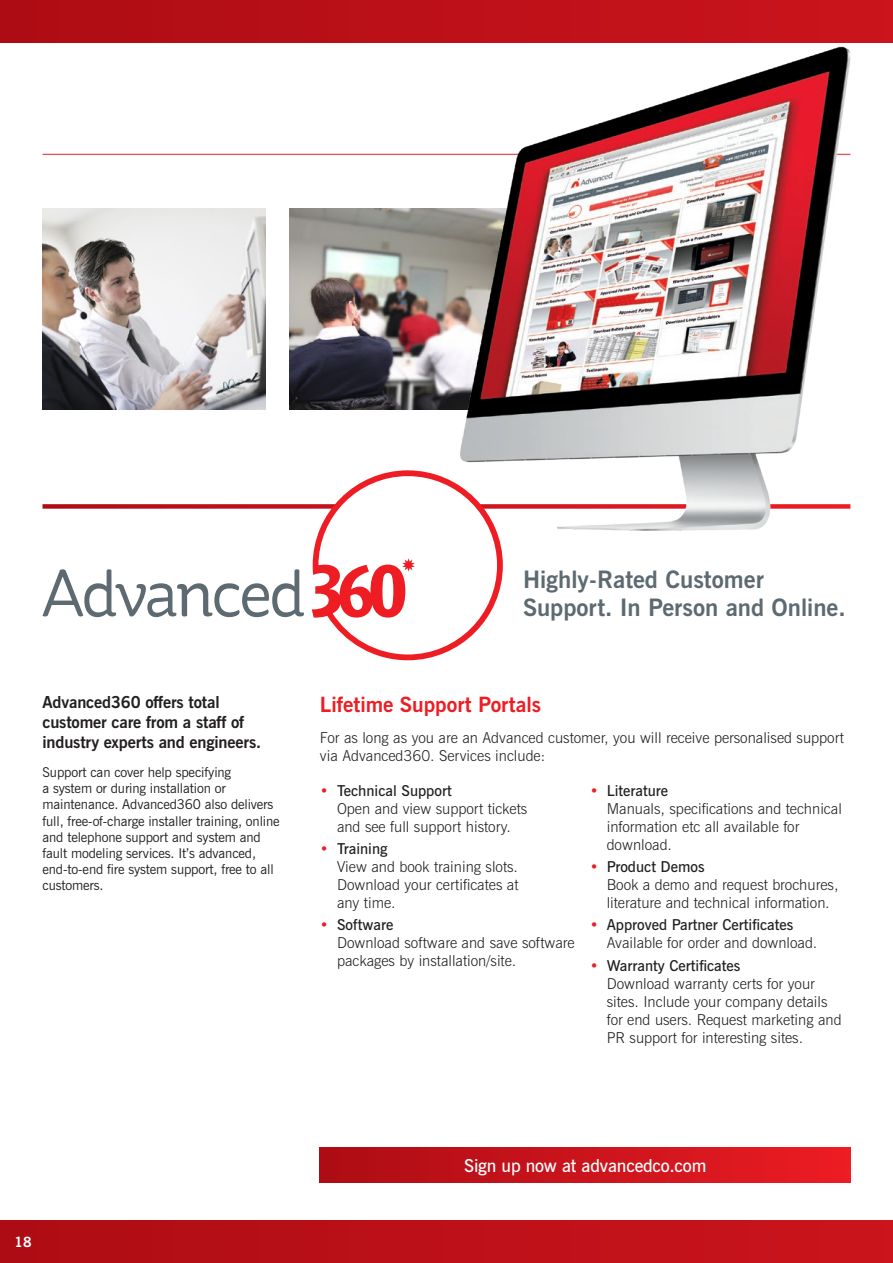
<style>
.page{position:relative;width:893px;height:1263px;background:#fff}
.page>*{position:absolute;margin:0;border:0;box-sizing:border-box;transform-origin:0 0}
.t1{font:700 24px/28.5px "News Gothic BT";color:#5d6a71}
.t2{font:700 21px "News Gothic BT";color:#ee1d23}
.t3{font:600 17.85px "News Gothic BT";letter-spacing:-.01em;color:#fff}
.t4{font:700 16.5px/19.8px "News Gothic BT";letter-spacing:-.01em;color:#231f20}
.t5{font:300 15px/18px "News Gothic BT";color:#231f20}
.t6{font:700 14.1px "News Gothic BT";color:#fff}
.t7{font:13.5px/16.2px "News Gothic BT";letter-spacing:-.01em;color:#231f20}
.s1{font-weight:600;color:#ee1d23}
.s2{font-weight:600}
</style>
<div class="page">
<div style="left:0;top:1220px;width:893px;height:43px;background:linear-gradient(to right,#ae0c14,#cb141c)"></div>
<div style="left:0;top:0;width:893px;height:42px;background:linear-gradient(to right,#ae0c14,#cb141c)"></div>
<img style="left:43px;top:208px;width:223px;height:201px">
<img style="left:290px;top:208px;width:156px;height:201px">
<hr style="left:43px;top:154px;width:807px;height:1px;background:#ee1d23">
<div style="left:43px;top:504px;width:807px;height:5px;background:#b70f17"></div>
<div style="left:320px;top:1148px;width:530px;height:35px;background:linear-gradient(to right,#ac0c14,#eb1c23)"></div>
<svg style="left:43px;top:569px;width:261px;height:48px"></svg>
<svg style="left:312px;top:470px;width:191px;height:190px"></svg>
<img style="left:446px;top:38px;width:413px;height:510px">
<p class="t4" style="left:43px;top:692px;width:220px">Advanced360 offers total customer care from a staff of industry experts and engineers.</p>
<p class="t7" style="left:43px;top:764px;width:239px">Support can cover help specifying<br>a system or during installation or maintenance. Advanced360 also delivers full, free-of-charge installer training, online and telephone support and system and fault modeling services. It’s advanced, end-to-end fire system support, free to all customers.</p>
<p class="t1" style="left:523px;top:564px;width:324px">Highly-Rated Customer<br>Support. In Person and Online.</p>
<p class="t2" style="left:320px;top:692px;width:223px">Lifetime Support Portals</p>
<p class="t5" style="left:320px;top:728px;width:526px">For as long as you are an Advanced customer, you will receive personalised support via Advanced360. Services include:</p>
<p class="t5" style="left:337px;top:781px;width:192px;text-indent:-17px"><span class="s1">•</span> <span class="s2">Technical Support<br></span>Open and view support tickets and see full support history.</p>
<p class="t5" style="left:337px;top:840px;width:183px;text-indent:-17px"><span class="s1">•</span> <span class="s2">Training<br></span>View and book training slots.<br>Download your certificates at any time.</p>
<p class="t5" style="left:337px;top:916px;width:239px;text-indent:-17px"><span class="s1">•</span> <span class="s2">Software<br></span>Download software and save software packages by installation/site.</p>
<p class="t5" style="left:607px;top:781px;width:237px;text-indent:-17px"><span class="s1">•</span> <span class="s2">Literature<br></span>Manuals, specifications and technical information etc all available for download.</p>
<p class="t5" style="left:607px;top:858px;width:233px;text-indent:-17px"><span class="s1">•</span> <span class="s2">Product Demos<br></span>Book a demo and request brochures, literature and technical information.</p>
<p class="t5" style="left:607px;top:916px;width:212px;text-indent:-17px"><span class="s1">•</span> <span class="s2">Approved Partner Certificates<br></span>Available for order and download.</p>
<p class="t5" style="left:607px;top:956px;width:236px;text-indent:-17px"><span class="s1">•</span> <span class="s2">Warranty Certificates<br></span>Download warranty certs for your sites. Include your company details for end users. Request marketing and PR support for interesting sites.</p>
<p class="t6" style="left:15px;top:1233px;width:19px">18</p>
<p class="t3" style="left:464px;top:1155px;width:244px">Sign up now at advancedco.com</p>
</div>
